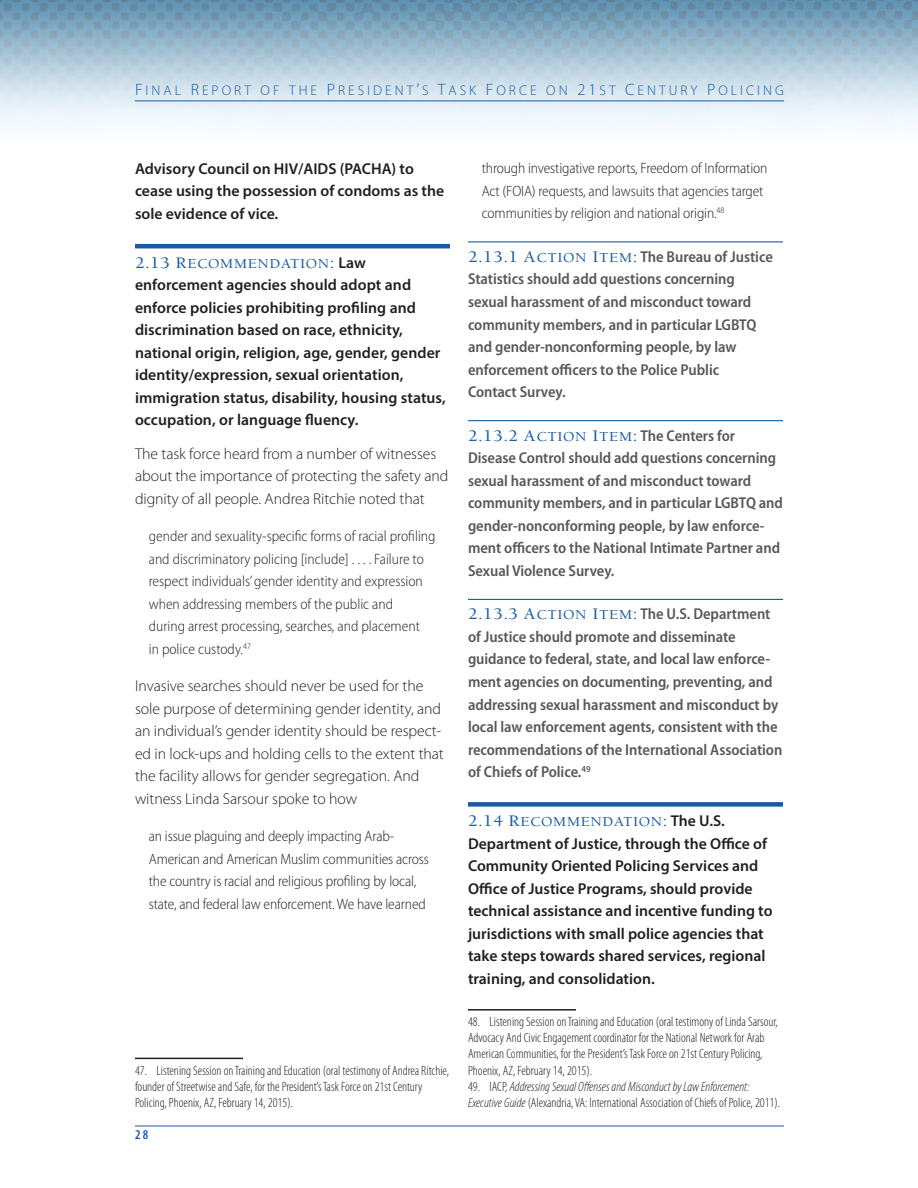
<style>
.page{position:relative;width:918px;height:1188px;background:#fff}
.page>*{position:absolute;margin:0;border:0;box-sizing:border-box;transform-origin:0 0}
.Action_Item{font:600 semi-condensed 15.75px/22.5px "Myriad Pro";letter-spacing:-.005em;color:#57585a}
.t1{font:600 15.75px/22.5px "Myriad Pro";color:#231f20}
.Body_Text{font:300 15.75px/22.5px "Myriad Pro";letter-spacing:-.005em;color:#231f20}
.Block_Text{font:300 semi-condensed 15px/22.5px "Myriad Pro";letter-spacing:-.01em;color:#231f20}
.t2{font:14.1px "Myriad Pro Light SC850";letter-spacing:.215em;color:#185aa3}
.t3{font:14.1px "Berkeley Std Medium SC850";letter-spacing:.04em;color:#185aa3;scale:1.1 1}
.Footnote_text{font:300 condensed 13.5px/16.2px "Myriad Pro";color:#231f20}
.t4{font:13.5px "Myriad Pro Semibold Cond SC850";color:#185aa3}
.s1{font-size:16.5px}
.s2{font-family:"Myriad Pro";font-weight:600;font-size:15.75px;color:#231f20}
.s3{font-family:"Berkeley Std Medium SC850";font-weight:400;font-stretch:normal;font-size:16.5px;color:#185aa3}
.s4{font-family:"Berkeley Std Medium SC850";font-weight:400;font-stretch:normal;font-size:14.1px;color:#185aa3}
.s5{font-style:italic}
</style>
<div class="page">
<img style="left:0;top:0;width:918px;height:124px">
<hr style="left:135px;top:100px;width:649px;height:1px;background:#185aa3">
<hr style="left:135px;top:1126px;width:649px;height:1px;background:#185aa3">
<hr style="left:135px;top:244px;width:315px;height:4px;background:#185aa3">
<hr style="left:135px;top:1058px;width:108px;height:1px;background:#231f20">
<hr style="left:468px;top:241px;width:315px;height:1px;background:#185aa3">
<hr style="left:468px;top:420px;width:315px;height:1px;background:#185aa3">
<hr style="left:468px;top:599px;width:315px;height:1px;background:#185aa3">
<div style="left:468px;top:802px;width:315px;height:5px;background:#185aa3"></div>
<hr style="left:468px;top:1009px;width:108px;height:2px;background:#231f20">
<p class="t2" style="left:135px;top:81px;width:650px"><span class="s1">F</span>INAL <span class="s1">R</span>EPOR T OF THE <span class="s1">P</span> RESIDENT<span class="s1">’</span>S <span class="s1">T</span>ASK <span class="s1">F</span>OR CE ON <span class="s1">21</span>ST <span class="s1">C</span>ENTURY <span class="s1">P</span> OLICING</p>
<h3 class="t1" style="left:135px;top:157px;width:311px">Advisory Council on HIV/AIDS (PACHA) to cease using the possession of condoms as the sole evidence of vice.</h3>
<h3 class="t3" style="left:135px;top:256px;width:211px"><span class="s1">2.13 R</span>ECOMMENDATION<span class="s1">:</span> <span class="s2">Law</span></h3>
<h3 class="t1" style="left:135px;top:274px;width:312px">enforcement agencies should adopt and enforce policies prohibiting profiling and discrimination based on race, ethnicity, national origin, religion, age, gender, gender identity/expression, sexual orientation, immigration status, disability, housing status, occupation, or language fluency.</h3>
<p class="Body_Text" style="left:135px;top:442px;width:315px">The task force heard from a number of witnesses about the importance of protecting the safety and dignity of all people. Andrea Ritchie noted that</p>
<p class="Block_Text" style="left:149px;top:525px;width:288px">gender and sexuality-specific forms of racial profiling and discriminatory policing [include] . . . . Failure to respect individuals’ gender identity and expression when addressing members of the public and<br>during arrest processing, searches, and placement<br>in police custody.<sup>47</sup></p>
<p class="Body_Text" style="left:135px;top:674px;width:310px">Invasive searches should never be used for the sole purpose of determining gender identity, and an individual’s gender identity should be respect&shy;ed in lock-ups and holding cells to the extent that the facility allows for gender segregation. And witness Linda Sarsour spoke to how</p>
<p class="Block_Text" style="left:149px;top:825px;width:282px">an issue plaguing and deeply impacting Arab-American and American Muslim communities across the country is racial and religious profiling by local, state, and federal law enforcement. We have learned</p>
<p class="Footnote_text" style="left:135px;top:1062px;width:316px">47. Listening Session on Training and Education (oral testimony of Andrea Ritchie, founder of Streetwise and Safe, for the President’s Task Force on 21st Century<br>Policing, Phoenix, AZ, February 14, 2015).</p>
<p class="t4" style="left:135px;top:1126px;width:15px">28</p>
<p class="Block_Text" style="left:482px;top:157px;width:287px">through investigative reports, Freedom of Information<br>Act (FOIA) requests, and lawsuits that agencies target communities by religion and national origin.<sup>48</sup></p>
<p class="Action_Item" style="left:468px;top:245px;width:306px"><span class="s3">2.13.1 A</span><span class="s4">CTION</span> <span class="s3">I</span><span class="s4">TEM</span><span class="s3">:</span> The Bureau of Justice Statistics should add questions concerning sexual harassment of and misconduct toward community members, and in particular LGBTQ and gender-nonconforming people, by law enforcement officers to the Police Public<br>Contact Survey.</p>
<p class="Action_Item" style="left:468px;top:424px;width:316px"><span class="s3">2.13.2 A</span><span class="s4">CTION</span> <span class="s3">I</span><span class="s4">TEM</span><span class="s3">:</span> The Centers for Disease Control should add questions concerning sexual harassment of and misconduct toward community members, and in particular LGBTQ and gender-nonconforming people, by law enforce&shy;ment officers to the National Intimate Partner and Sexual Violence Survey.</p>
<p class="Action_Item" style="left:468px;top:603px;width:316px"><span class="s3">2.13.3 A</span><span class="s4">CTION</span> <span class="s3">I</span><span class="s4">TEM</span><span class="s3">:</span> The U.S. Department of Justice should promote and disseminate guidance to federal, state, and local law enforce&shy;ment agencies on documenting, preventing, and addressing sexual harassment and misconduct by local law enforcement agents, consistent with the recommendations of the International Association of Chiefs of Police.<sup>49</sup></p>
<h3 class="t3" style="left:468px;top:814px;width:235px"><span class="s1">2.14 R</span>ECOMMENDATION<span class="s1">:</span> <span class="s2">The U.S.</span></h3>
<h3 class="t1" style="left:468px;top:832px;width:306px">Department of Justice, through the Office of Community Oriented Policing Services and Office of Justice Programs, should provide technical assistance and incentive funding to jurisdictions with small police agencies that take steps towards shared services, regional training, and consolidation.</h3>
<p class="Footnote_text" style="left:468px;top:1013px;width:311px">48. Listening Session on Training and Education (oral testimony of Linda Sarsour, Advocacy And Civic Engagement coordinator for the National Network for Arab American Communities, for the President’s Task Force on 21st Century Policing, Phoenix, AZ, February 14, 2015).</p>
<p class="Footnote_text" style="left:468px;top:1078px;width:314px">49. IACP, <span class="s5">Addressing Sexual Offenses and Misconduct by Law Enforcement:<br>Executive Guide</span> (Alexandria, VA: International Association of Chiefs of Police, 2011).</p>
</div>
